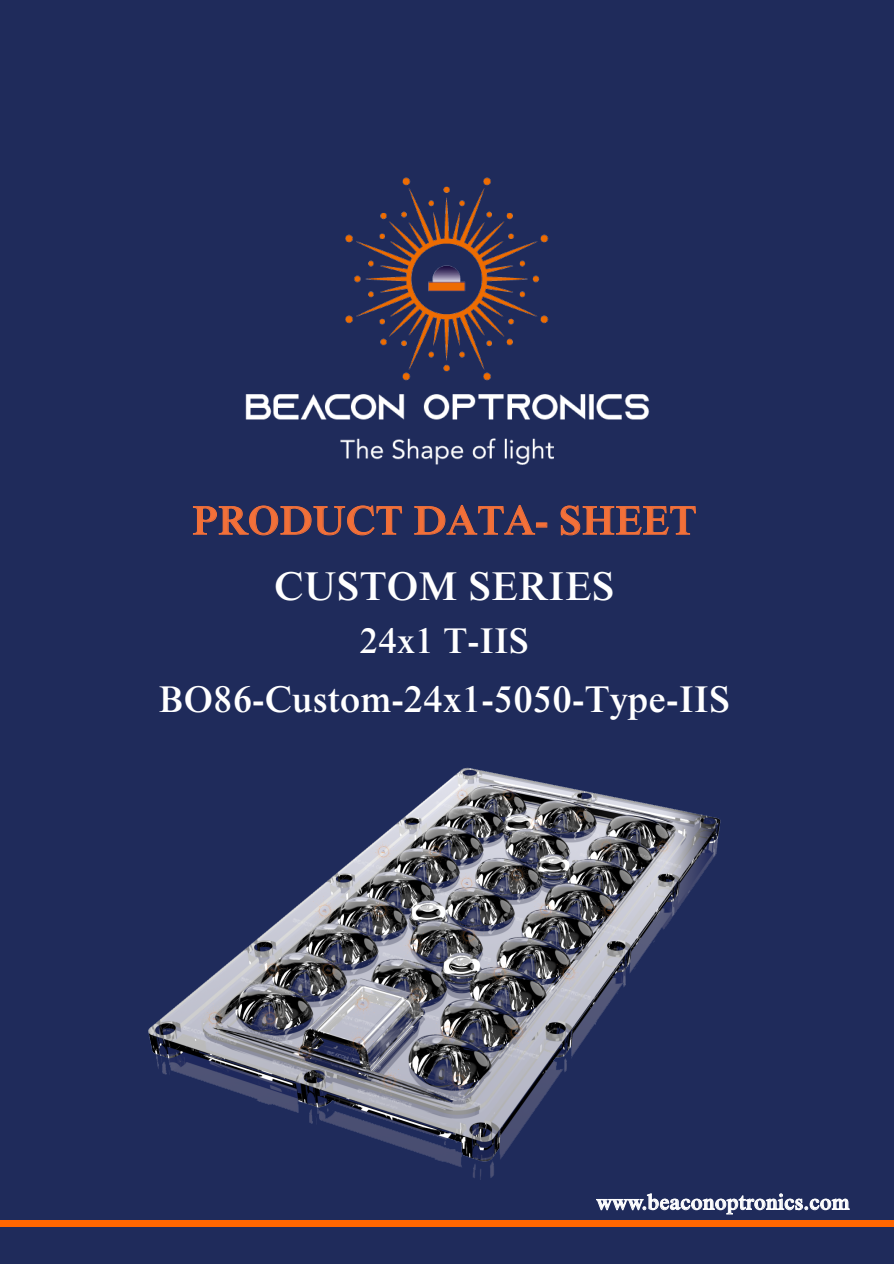
<style>
.page{position:relative;width:894px;height:1264px;background:#fff}
.page>*{position:absolute;margin:0;border:0;box-sizing:border-box;transform-origin:0 0}
.t1{font:500 40.5px "Times NRMT Pro";color:#f27039}
.t2{font:500 40.5px "Times NRMT Pro";color:#fff}
.t3{font:500 37.5px "Times NRMT Pro";color:#fff}
.t4{font:500 36px "Times NRMT Pro";color:#fff}
.t5{font:500 21.75px "Times NRMT Pro";color:#fff}
</style>
<div class="page">
<div style="left:0;top:0;width:893px;height:1263px;background:#1f2b5b"></div>
<div style="left:0;top:1220px;width:893px;height:6px;background:#f60"></div>
<svg style="left:597px;top:1193px;width:252px;height:21px"></svg>
<svg style="left:193px;top:506px;width:209px;height:29px"></svg>
<svg style="left:414px;top:508px;width:121px;height:27px"></svg>
<svg style="left:560px;top:506px;width:136px;height:29px"></svg>
<img style="left:205px;top:177px;width:478px;height:331px">
<img style="left:148px;top:767px;width:599px;height:434px">
<img style="left:174px;top:990px;width:55px;height:68px">
<img style="left:229px;top:990px;width:78px;height:68px">
<img style="left:263px;top:1024px;width:78px;height:68px">
<img style="left:318px;top:1015px;width:78px;height:68px">
<img style="left:348px;top:1053px;width:69px;height:68px">
<img style="left:417px;top:1072px;width:78px;height:49px">
<img style="left:232px;top:942px;width:55px;height:68px">
<img style="left:287px;top:951px;width:78px;height:59px">
<img style="left:322px;top:976px;width:77px;height:68px">
<img style="left:376px;top:975px;width:78px;height:59px">
<img style="left:407px;top:1004px;width:69px;height:68px">
<img style="left:476px;top:1013px;width:77px;height:59px">
<img style="left:284px;top:883px;width:55px;height:68px">
<img style="left:339px;top:883px;width:78px;height:68px">
<img style="left:373px;top:917px;width:78px;height:68px">
<img style="left:428px;top:907px;width:78px;height:68px">
<img style="left:458px;top:945px;width:69px;height:68px">
<img style="left:527px;top:947px;width:78px;height:66px">
<img style="left:345px;top:826px;width:52px;height:63px">
<img style="left:397px;top:826px;width:72px;height:63px">
<img style="left:429px;top:857px;width:72px;height:63px">
<img style="left:479px;top:849px;width:72px;height:63px">
<img style="left:507px;top:884px;width:64px;height:63px">
<img style="left:571px;top:884px;width:73px;height:63px">
<img style="left:428px;top:772px;width:46px;height:56px">
<img style="left:474px;top:772px;width:64px;height:56px">
<img style="left:502px;top:800px;width:64px;height:56px">
<img style="left:547px;top:792px;width:64px;height:56px">
<img style="left:572px;top:824px;width:57px;height:55px">
<img style="left:629px;top:824px;width:64px;height:55px">
<p class="t1" style="left:192px;top:496px;width:506px">PRODUCT DATA- SHEET</p>
<p class="t2" style="left:274px;top:561px;width:342px">CUSTOM SERIES</p>
<p class="t4" style="left:359px;top:618px;width:171px">24x1 T-IIS</p>
<p class="t3" style="left:158px;top:676px;width:573px">BO86-Custom-24x1-5050-Type-IIS</p>
<p class="t5" style="left:596px;top:1188px;width:254px">www.beaconoptronics.com</p>
</div>
